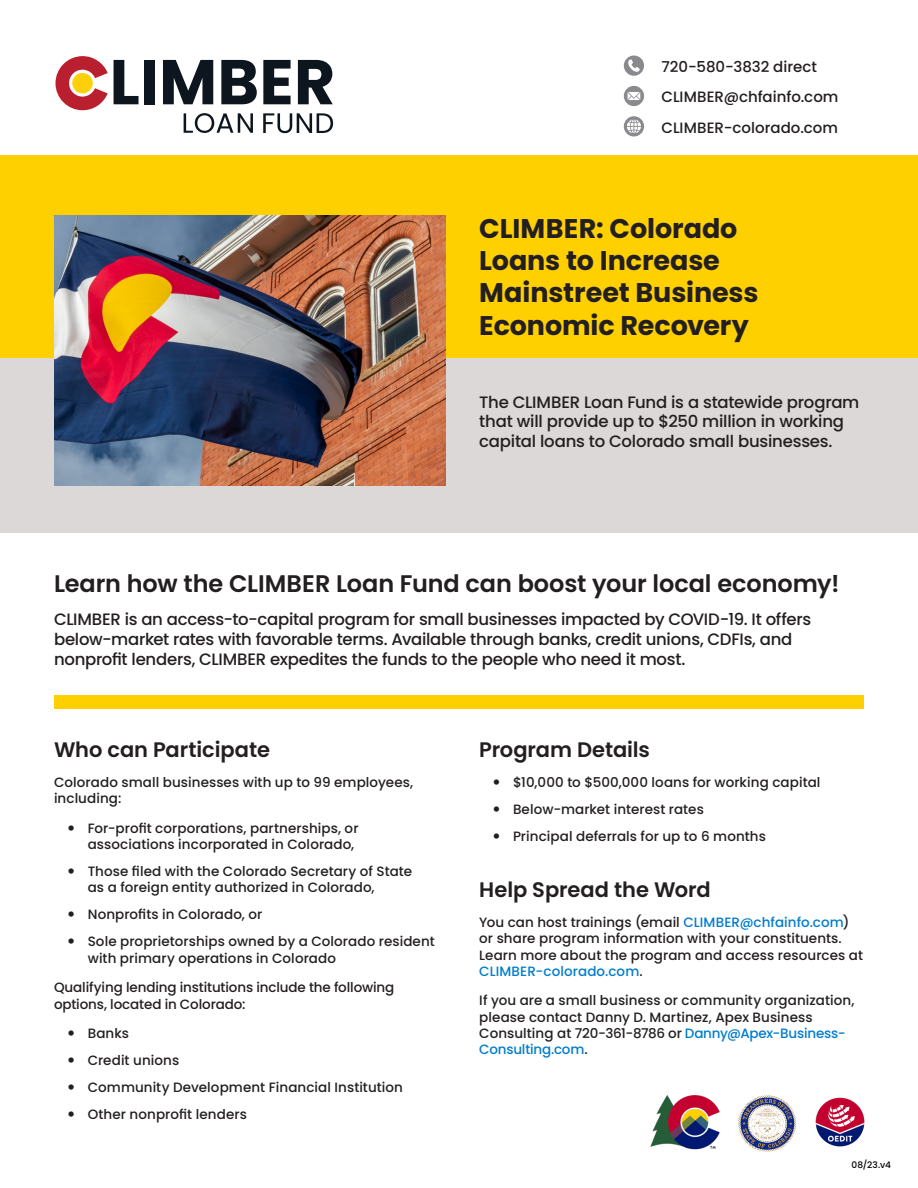
<style>
.page{position:relative;width:918px;height:1188px;background:#fff}
.page>*{position:absolute;margin:0;border:0;box-sizing:border-box;transform-origin:0 0}
.page_title_left{font:700 27px/32.4px "Poppins";letter-spacing:-.005em;color:#231f20}
.section_heading{font:600 24px "Poppins";letter-spacing:-.005em;color:#231f20}
.section_heading-2{font:600 21px "Poppins";letter-spacing:-.005em;color:#231f20}
.t1{font:500 16.5px/19.8px "Poppins";letter-spacing:-.015em;color:#231f20}
.address{font:500 15px "Poppins";color:#231f20}
.t2{font:500 13.5px/16.2px "Poppins";letter-spacing:.005em;color:#231f20}
.rev_date{font:500 9px "Poppins";color:#000}
.s1{color:#007dcc}
</style>
<div class="page">
<div style="left:0;top:358px;width:918px;height:175px;background:#dcd8d7"></div>
<div style="left:0;top:155px;width:918px;height:203px;background:#ffd000"></div>
<img style="left:54px;top:216px;width:392px;height:270px">
<svg style="left:114px;top:60px;width:25px;height:44px"></svg>
<div style="left:144px;top:60px;width:11px;height:44px;background:#0d161e"></div>
<svg style="left:163px;top:60px;width:50px;height:44px"></svg>
<svg style="left:221px;top:60px;width:36px;height:44px"></svg>
<svg style="left:263px;top:60px;width:28px;height:44px"></svg>
<svg style="left:298px;top:60px;width:35px;height:44px"></svg>
<svg style="left:184px;top:113px;width:69px;height:20px"></svg>
<svg style="left:263px;top:113px;width:70px;height:20px"></svg>
<svg style="left:56px;top:56px;width:52px;height:54px"></svg>
<img style="left:738px;top:1095px;width:59px;height:57px">
<img style="left:650px;top:1095px;width:70px;height:55px">
<img style="left:815px;top:1097px;width:50px;height:50px">
<div style="left:54px;top:695px;width:810px;height:13px;background:#ffd000"></div>
<svg style="left:624px;top:56px;width:20px;height:20px"></svg>
<svg style="left:624px;top:86px;width:20px;height:20px"></svg>
<svg style="left:624px;top:116px;width:20px;height:20px"></svg>
<p class="address" style="left:662px;top:58px;width:157px">720-580-3832 direct</p>
<p class="address" style="left:662px;top:88px;width:179px">CLIMBER@chfainfo.com</p>
<p class="address" style="left:662px;top:119px;width:178px">CLIMBER-colorado.com</p>
<p class="page_title_left" style="left:479px;top:212px;width:281px">CLIMBER: Colorado<br>Loans to Increase<br>Mainstreet Business<br>Economic Recovery</p>
<p class="t1" style="left:479px;top:392px;width:382px">The CLIMBER Loan Fund is a statewide program that will provide up to $250 million in working capital loans to Colorado small businesses.</p>
<p class="section_heading" style="left:54px;top:570px;width:787px">Learn how the CLIMBER Loan Fund can boost your local economy!</p>
<p class="t1" style="left:54px;top:610px;width:759px">CLIMBER is an access-to-capital program for small businesses impacted by COVID-19. It offers below-market rates with favorable terms. Available through banks, credit unions, CDFIs, and nonprofit lenders, CLIMBER expedites the funds to the people who need it most.</p>
<p class="section_heading-2" style="left:54px;top:738px;width:217px">Who can Participate</p>
<p class="t2" style="left:54px;top:774px;width:361px">Colorado small businesses with up to 99 employees, including:</p>
<p class="t2" style="left:88px;top:820px;width:272px">For-profit corporations, partnerships, or associations incorporated in Colorado,</p>
<p class="t2" style="left:88px;top:864px;width:326px">Those filed with the Colorado Secretary of State as a foreign entity authorized in Colorado,</p>
<p class="t2" style="left:88px;top:907px;width:176px">Nonprofits in Colorado, or</p>
<p class="t2" style="left:88px;top:934px;width:349px">Sole proprietorships owned by a Colorado resident with primary operations in Colorado</p>
<p class="t2" style="left:54px;top:980px;width:342px">Qualifying lending institutions include the following options, located in Colorado:</p>
<p class="t2" style="left:88px;top:1026px;width:43px">Banks</p>
<p class="t2" style="left:88px;top:1053px;width:93px">Credit unions</p>
<p class="t2" style="left:88px;top:1080px;width:317px">Community Development Financial Institution</p>
<p class="t2" style="left:88px;top:1107px;width:161px">Other nonprofit lenders</p>
<p class="section_heading-2" style="left:479px;top:738px;width:172px">Program Details</p>
<p class="t2" style="left:513px;top:774px;width:309px">$10,000 to $500,000 loans for working capital</p>
<p class="t2" style="left:513px;top:801px;width:192px">Below-market interest rates</p>
<p class="t2" style="left:513px;top:828px;width:254px">Principal deferrals for up to 6 months</p>
<p class="section_heading-2" style="left:479px;top:878px;width:233px">Help Spread the Word</p>
<p class="t2" style="left:479px;top:914px;width:385px">You can host trainings (email <span class="s1">CLIMBER@chfainfo.com</span>) or share program information with your constituents.<br>Learn more about the program and access resources at <span class="s1">CLIMBER-colorado.com</span>.</p>
<p class="t2" style="left:479px;top:993px;width:377px">If you are a small business or community organization, please contact Danny D. Martinez, Apex Business Consulting at 720-361-8786 or <span class="s1">Danny@Apex-Business-Consulting.com</span>.</p>
<p class="rev_date" style="left:852px;top:1159px;width:41px">08/23.v4</p>
</div>
